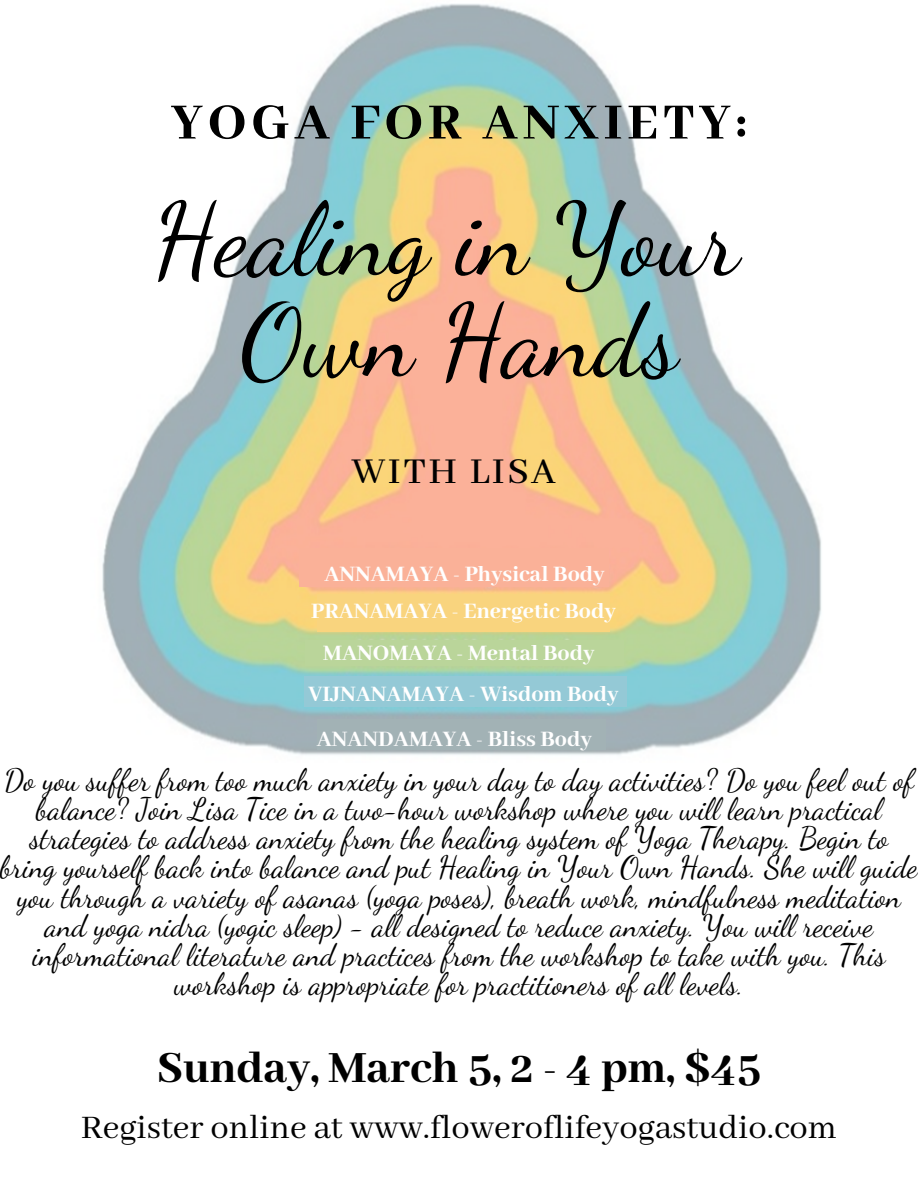
<style>
.page{position:relative;width:918px;height:1188px;background:#fff}
.page>*{position:absolute;margin:0;border:0;box-sizing:border-box;transform-origin:0 0}
.t1{font:101.85px/101.2px "Dancing Script";color:#000;text-align:center}
.t2{font:800 55.95px "Abhaya Libre";letter-spacing:.09em;color:#000}
.t3{font:800 48.6px "Abhaya Libre";color:#000}
.t4{font:500 40.65px "Abhaya Libre";letter-spacing:.06em;color:#000}
.t5{font:36.6px "Abhaya Libre";color:#000}
.t6{font:30.3px/29.2px "Dancing Script";color:#000;text-align:center}
.t7{font:800 24px/36.9px "Abhaya Libre";color:#fff;text-align:center}
</style>
<div class="page">
<img style="left:102px;top:4px;width:719px;height:751px">
<div style="left:299px;top:549px;width:310px;height:38px;background:#fab198"></div>
<div style="left:318px;top:594px;width:292px;height:37px;background:#f9d47e"></div>
<div style="left:305px;top:640px;width:319px;height:26px;background:#bad59a"></div>
<div style="left:304px;top:677px;width:323px;height:30px;background:#94c9d6"></div>
<div style="left:318px;top:720px;width:288px;height:30px;background:#a2b2b5"></div>
<h2 class="t2" style="left:171px;top:92px;width:577px">YOGA FOR ANXIETY:</h2>
<h1 class="t1" style="left:152px;top:190px;width:588px">Healing in Your<br>Own Hands</h1>
<h3 class="t4" style="left:352px;top:449px;width:205px">WITH LISA</h3>
<p class="t7" style="left:311px;top:556px;width:306px">ANNAMAYA - Physical Body<br>PRANAMAYA - Energetic Body</p>
<p class="t7" style="left:309px;top:633px;width:311px;line-height:41.8px">MANOMAYA - Mental Body<br>VIJNANAMAYA - Wisdom Body</p>
<p class="t7" style="left:317px;top:721px;width:277px">ANANDAMAYA - Bliss Body</p>
<p class="t6" style="left:0;top:765px;width:919px">Do you suffer from too much anxiety in your day to day activities? Do you feel out of balance? Join Lisa Tice in a two-hour workshop where you will learn practical strategies to address anxiety from the healing system of Yoga Therapy. Begin to bring yourself back into balance and put Healing in Your Own Hands. She will guide you through a variety of asanas (yoga poses), breath work, mindfulness meditation and yoga nidra (yogic sleep) - all designed to reduce anxiety. You will receive informational literature and practices from the workshop to take with you. This workshop is appropriate for practitioners of all levels.</p>
<h3 class="t3" style="left:157px;top:1041px;width:606px">Sunday, March 5, 2 - 4 pm, $45</h3>
<p class="t5" style="left:81px;top:1107px;width:758px">Register online at www.floweroflifeyogastudio.com</p>
</div>
